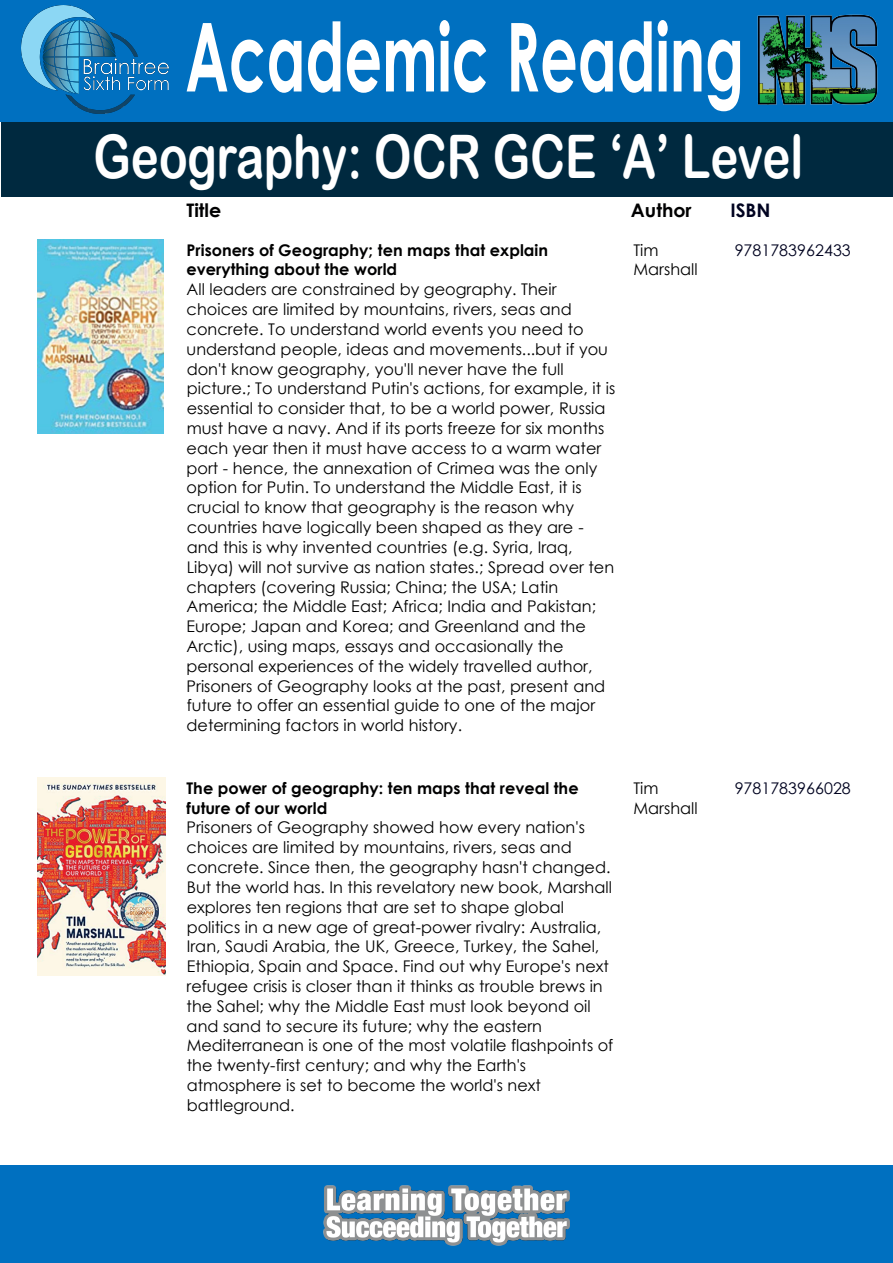
<style>
.page{position:relative;width:893px;height:1263px;background:#fff}
.page>*{position:absolute;margin:0;border:0;box-sizing:border-box;transform-origin:0 0}
.t1{font:700 95.25px "Century Gothic";color:#fff;scale:.62 1}
.t2{font:60px "Arial Rounded MT Bold";color:#fff;scale:.79 1}
.t3{font:700 18.6px "Century Gothic";color:#000001}
.t4{font:700 18.6px "Century Gothic";color:#000320}
.t5{font:16.05px/19.8px "Century Gothic";color:#000001}
.t6{font:700 16.05px/19.8px "Century Gothic";color:#000001}
.t7{font:16.05px "Century Gothic";color:#000320}
</style>
<div class="page">
<div style="left:2px;top:121px;width:891px;height:76px;background:#00293f"></div>
<div style="left:0;top:1165px;width:893px;height:98px;background:#0070c0"></div>
<img style="left:323px;top:1185px;width:247px;height:61px">
<div style="left:0;top:0;width:893px;height:122px;background:#0070c0"></div>
<img style="left:21px;top:6px;width:148px;height:107px">
<img style="left:757px;top:14px;width:121px;height:91px">
<img style="left:38px;top:239px;width:126px;height:194px">
<img style="left:38px;top:778px;width:128px;height:197px">
<h1 class="t1" style="left:185px;top:-15px;width:903px">Academic Reading</h1>
<h2 class="t2" style="left:93px;top:121px;width:900px">Geography: OCR GCE ‘A’ Level</h2>
<p class="t3" style="left:186px;top:196px;width:36px">Title</p>
<p class="t3" style="left:631px;top:196px;width:62px">Author</p>
<p class="t4" style="left:730px;top:196px;width:42px">ISBN</p>
<p class="t6" style="left:187px;top:239px;width:363px">Prisoners of Geography; ten maps that explain everything about the world</p>
<p class="t5" style="left:187px;top:279px;width:430px">All leaders are constrained by geography. Their choices are limited by mountains, rivers, seas and concrete. To understand world events you need to understand people, ideas and movements...but if you don't know geography, you'll never have the full picture.; To understand Putin's actions, for example, it is essential to consider that, to be a world power, Russia must have a navy. And if its ports freeze for six months each year then it must have access to a warm water port - hence, the annexation of Crimea was the only option for Putin. To understand the Middle East, it is crucial to know that geography is the reason why countries have logically been shaped as they are - and this is why invented countries (e.g. Syria, Iraq, Libya) will not survive as nation states.; Spread over ten chapters (covering Russia; China; the USA; Latin America; the Middle East; Africa; India and Pakistan; Europe; Japan and Korea; and Greenland and the Arctic), using maps, essays and occasionally the personal experiences of the widely travelled author, Prisoners of Geography looks at the past, present and future to offer an essential guide to one of the major determining factors in world history.</p>
<p class="t5" style="left:633px;top:240px;width:66px">Tim<br>Marshall</p>
<p class="t7" style="left:735px;top:239px;width:118px">9781783962433</p>
<p class="t6" style="left:187px;top:777px;width:394px">The power of geography: ten maps that reveal the future of our world</p>
<p class="t5" style="left:187px;top:817px;width:428px">Prisoners of Geography showed how every nation's choices are limited by mountains, rivers, seas and concrete. Since then, the geography hasn't changed.<br>But the world has. In this revelatory new book, Marshall explores ten regions that are set to shape global politics in a new age of great-power rivalry: Australia, Iran, Saudi Arabia, the UK, Greece, Turkey, the Sahel, Ethiopia, Spain and Space. Find out why Europe's next refugee crisis is closer than it thinks as trouble brews in the Sahel; why the Middle East must look beyond oil and sand to secure its future; why the eastern Mediterranean is one of the most volatile flashpoints of the twenty-first century; and why the Earth's atmosphere is set to become the world's next battleground.</p>
<p class="t5" style="left:633px;top:778px;width:66px">Tim<br>Marshall</p>
<p class="t7" style="left:735px;top:777px;width:118px">9781783966028</p>
</div>
